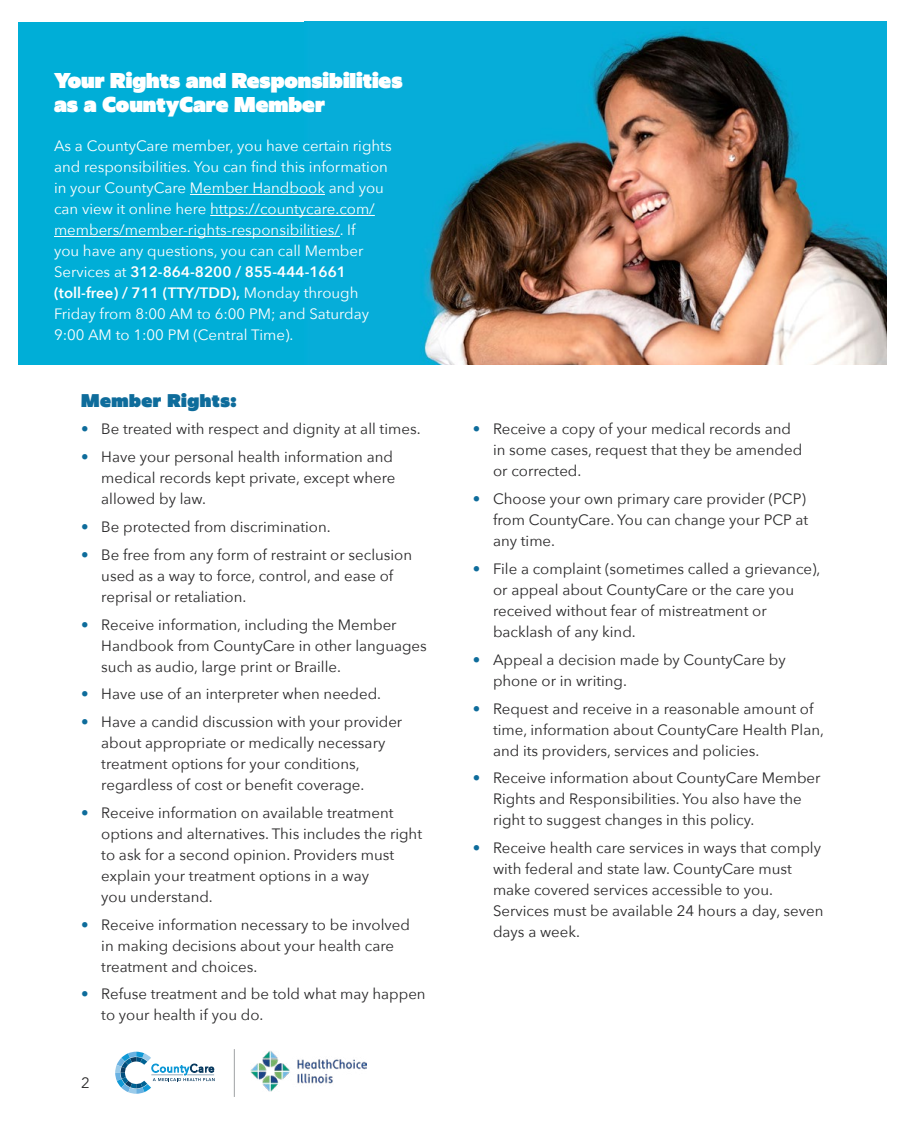
<style>
.page{position:relative;width:905px;height:1121px;background:#fff}
.page>*{position:absolute;margin:0;border:0;box-sizing:border-box;transform-origin:0 0}
.t1{font:900 21px/24px "Gaba";color:#fff}
.t2{font:900 18px "Gaba";letter-spacing:.03em;color:#0e6c9b}
.t3{font:15px/21px "Avenir Next";color:#292829}
.t4{font:15px/21px "Avenir Next";color:#fff}
.s1{font-weight:600}
.s2{color:#0e6c9b}
</style>
<div class="page">
<div style="left:18px;top:22px;width:868px;height:342px;background:#00aed7"></div>
<img style="left:308px;top:32px;width:578px;height:332px">
<hr style="left:190px;top:194px;width:135px;height:1px;background:#fff">
<hr style="left:210px;top:215px;width:165px;height:1px;background:#fff">
<hr style="left:54px;top:236px;width:286px;height:1px;background:#fff">
<svg style="left:115px;top:1051px;width:100px;height:42px"></svg>
<hr style="left:234px;top:1049px;width:1px;height:47px;background:#9fa1a4">
<img style="left:250px;top:1051px;width:117px;height:40px">
<h1 class="t1" style="left:54px;top:66px;width:350px">Your Rights and Responsibilities as a CountyCare Member</h1>
<p class="t4" style="left:54px;top:135px;width:339px">As a CountyCare member, you have certain rights and responsibilities. You can find this information in your CountyCare Member Handbook and you can view it online here https://countycare.com/ members/member-rights-responsibilities/. If<br>you have any questions, you can call Member Services at <span class="s1">312-864-8200 / 855-444-1661 (toll-free) / 711 (TTY/TDD),</span> Monday through Friday from 8:00 AM to 6:00 PM; and Saturday 9:00 AM to 1:00 PM (Central Time).</p>
<p class="t2" style="left:81px;top:385px;width:157px">Member Rights:</p>
<p class="t3" style="left:81px;top:418px;width:341px"><span class="s2">•</span> Be treated with respect and dignity at all times.</p>
<p class="t3" style="left:101px;top:446px;width:296px;text-indent:-20px"><span class="s2">•</span> Have your personal health information and medical records kept private, except where allowed by law.</p>
<p class="t3" style="left:81px;top:515px;width:251px"><span class="s2">•</span> Be protected from discrimination.</p>
<p class="t3" style="left:101px;top:543px;width:312px;text-indent:-20px"><span class="s2">•</span> Be free from any form of restraint or seclusion used as a way to force, control, and ease of reprisal or retaliation.</p>
<p class="t3" style="left:101px;top:613px;width:327px;text-indent:-20px"><span class="s2">•</span> Receive information, including the Member<br>Handbook from CountyCare in other languages such as audio, large print or Braille.</p>
<p class="t3" style="left:81px;top:683px;width:301px"><span class="s2">•</span> Have use of an interpreter when needed.</p>
<p class="t3" style="left:101px;top:710px;width:302px;text-indent:-20px"><span class="s2">•</span> Have a candid discussion with your provider about appropriate or medically necessary treatment options for your conditions, regardless of cost or benefit coverage.</p>
<p class="t3" style="left:101px;top:801px;width:322px;text-indent:-20px"><span class="s2">•</span> Receive information on available treatment options and alternatives. This includes the right to ask for a second opinion. Providers must explain your treatment options in a way<br>you understand.</p>
<p class="t3" style="left:101px;top:913px;width:310px;text-indent:-20px"><span class="s2">•</span> Receive information necessary to be involved in making decisions about your health care treatment and choices.</p>
<p class="t3" style="left:101px;top:983px;width:326px;text-indent:-20px"><span class="s2">•</span> Refuse treatment and be told what may happen to your health if you do.</p>
<p class="t3" style="left:81px;top:1071px;width:10px">2</p>
<p class="t3" style="left:493px;top:418px;width:311px;text-indent:-20px"><span class="s2">•</span> Receive a copy of your medical records and in some cases, request that they be amended or corrected.</p>
<p class="t3" style="left:493px;top:488px;width:317px;text-indent:-20px"><span class="s2">•</span> Choose your own primary care provider (PCP) from CountyCare. You can change your PCP at any time.</p>
<p class="t3" style="left:493px;top:557px;width:329px;text-indent:-20px"><span class="s2">•</span> File a complaint (sometimes called a grievance), or appeal about CountyCare or the care you received without fear of mistreatment or backlash of any kind.</p>
<p class="t3" style="left:493px;top:648px;width:294px;text-indent:-20px"><span class="s2">•</span> Appeal a decision made by CountyCare by phone or in writing.</p>
<p class="t3" style="left:493px;top:697px;width:332px;text-indent:-20px"><span class="s2">•</span> Request and receive in a reasonable amount of time, information about CountyCare Health Plan, and its providers, services and policies.</p>
<p class="t3" style="left:493px;top:767px;width:329px;text-indent:-20px"><span class="s2">•</span> Receive information about CountyCare Member<br>Rights and Responsibilities. You also have the right to suggest changes in this policy.</p>
<p class="t3" style="left:493px;top:836px;width:332px;text-indent:-20px"><span class="s2">•</span> Receive health care services in ways that comply with federal and state law. CountyCare must make covered services accessible to you.<br>Services must be available 24 hours a day, seven days a week.</p>
</div>
